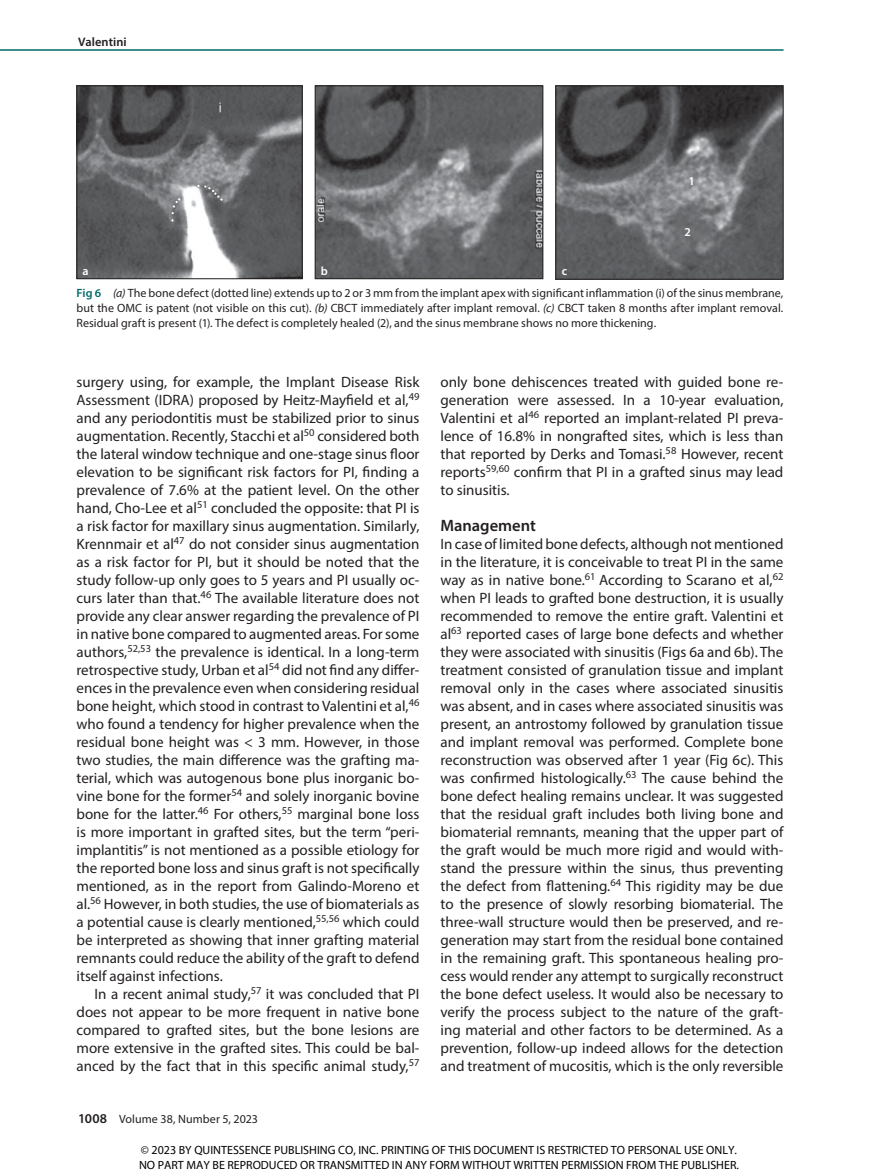
<style>
.page{position:relative;width:878px;height:1175px;background:#fff}
.page>*{position:absolute;margin:0;border:0;box-sizing:border-box;transform-origin:0 0}
.t1{font:600 16.5px "Myriad Pro";color:#231f20}
.t2{font:15px/18px "Myriad Pro";color:#231f20;text-align:justify}
.t3{font:600 12.3px "Myriad Pro";letter-spacing:.005em;color:#231f20}
.t4{font:12px/15px "Myriad Pro";letter-spacing:.005em;color:#231f20;text-align:justify}
.t5{font:12px/14.4px "Myriad Pro";color:#000}
.t6{font:600 12px "Myriad Pro";color:#fff}
.s1{font-weight:600;color:#006c68}
.s2{font-style:italic}
.s3{font-weight:600;font-size:13.5px}
</style>
<div class="page">
<hr style="left:0;top:49px;width:783px;height:2px;background:#006c68">
<img style="left:317px;top:87px;width:224px;height:190px">
<div style="left:315px;top:85px;width:228px;height:194px;border:1px solid #231f20"></div>
<img style="left:78px;top:87px;width:222px;height:190px">
<div style="left:76px;top:85px;width:226px;height:194px;border:1px solid #231f20"></div>
<svg style="left:197px;top:185px;width:25px;height:16px"></svg>
<svg style="left:171px;top:198px;width:9px;height:23px"></svg>
<img style="left:557px;top:87px;width:224px;height:190px">
<div style="left:555px;top:85px;width:228px;height:194px;border:1px solid #231f20"></div>
<p class="t3" style="left:78px;top:34px;width:50px">Valentini</p>
<p class="t6" style="left:82px;top:263px;width:8px">a</p>
<p class="t6" style="left:320px;top:263px;width:9px">b</p>
<p class="t6" style="left:562px;top:263px;width:7px">c</p>
<p class="t6" style="left:688px;top:173px;width:8px">1</p>
<p class="t6" style="left:684px;top:224px;width:8px">2</p>
<p class="t4" style="left:76px;top:285px;width:708px"><span class="s1">Fig 6</span> <span class="s2">(a)</span> The bone defect (dotted line) extends up to 2 or 3 mm from the implant apex with significant inflammation (i) of the sinus membrane, but the OMC is patent (not visible on this cut). <span class="s2">(b)</span> CBCT immediately after implant removal. <span class="s2">(c)</span> CBCT taken 8 months after implant removal.<br>Residual graft is present (1). The defect is completely healed (2), and the sinus membrane shows no more thickening.</p>
<p class="t2" style="left:76px;top:373px;width:344px">surgery using, for example, the Implant Disease Risk Assessment (IDRA) proposed by Heitz-Mayfield et al,<sup>49 </sup>and any periodontitis must be stabilized prior to sinus augmentation. Recently, Stacchi et al<sup>50</sup> considered both the lateral window technique and one-stage sinus floor elevation to be significant risk factors for PI, finding a prevalence of 7.6% at the patient level. On the other hand, Cho-Lee et al<sup>51</sup> concluded the opposite: that PI is a risk factor for maxillary sinus augmentation. Similarly, Krennmair et al<sup>47</sup> do not consider sinus augmentation as a risk factor for PI, but it should be noted that the study follow-up only goes to 5 years and PI usually oc&shy;curs later than that.<sup>46</sup> The available literature does not provide any clear answer regarding the prevalence of PI in native bone compared to augmented areas. For some authors,<sup>52,53</sup> the prevalence is identical. In a long-term retrospective study, Urban et al<sup>54</sup> did not find any differ&shy;ences in the prevalence even when considering residual bone height, which stood in contrast to Valentini et al,<sup>46 </sup>who found a tendency for higher prevalence when the residual bone height was &lt; 3 mm. However, in those two studies, the main difference was the grafting ma&shy;terial, which was autogenous bone plus inorganic bo&shy;vine bone for the former<sup>54</sup> and solely inorganic bovine bone for the latter.<sup>46</sup> For others,<sup>55</sup> marginal bone loss is more important in grafted sites, but the term “peri&shy;implantitis” is not mentioned as a possible etiology for the reported bone loss and sinus graft is not specifically mentioned, as in the report from Galindo-Moreno et al.<sup>56</sup> However, in both studies, the use of biomaterials as a potential cause is clearly mentioned,<sup>55,56</sup> which could be interpreted as showing that inner grafting material remnants could reduce the ability of the graft to defend itself against infections.</p>
<p class="t2" style="left:76px;top:985px;width:344px;text-indent:18px">In a recent animal study,<sup>57</sup> it was concluded that PI does not appear to be more frequent in native bone compared to grafted sites, but the bone lesions are more extensive in the grafted sites. This could be bal&shy;anced by the fact that in this specific animal study,<sup>57</sup></p>
<p class="t4" style="left:78px;top:1110px;width:181px"><span class="s3">1008</span> Volume 38, Number 5, 2023</p>
<p class="t2" style="left:440px;top:373px;width:344px">only bone dehiscences treated with guided bone re&shy;generation were assessed. In a 10-year evaluation, Valentini et al<sup>46</sup> reported an implant-related PI preva&shy;lence of 16.8% in nongrafted sites, which is less than that reported by Derks and Tomasi.<sup>58</sup> However, recent reports<sup>59,60</sup> confirm that PI in a grafted sinus may lead to sinusitis.</p>
<p class="t1" style="left:440px;top:515px;width:97px">Management</p>
<p class="t2" style="left:440px;top:535px;width:344px">In case of limited bone defects, although not mentioned in the literature, it is conceivable to treat PI in the same way as in native bone.<sup>61</sup> According to Scarano et al,<sup>62 </sup>when PI leads to grafted bone destruction, it is usually recommended to remove the entire graft. Valentini et al<sup>63</sup> reported cases of large bone defects and whether they were associated with sinusitis (Figs 6a and 6b). The treatment consisted of granulation tissue and implant removal only in the cases where associated sinusitis was absent, and in cases where associated sinusitis was present, an antrostomy followed by granulation tissue and implant removal was performed. Complete bone reconstruction was observed after 1 year (Fig 6c). This was confirmed histologically.<sup>63</sup> The cause behind the bone defect healing remains unclear. It was suggested that the residual graft includes both living bone and biomaterial remnants, meaning that the upper part of the graft would be much more rigid and would with&shy;stand the pressure within the sinus, thus preventing the defect from flattening.<sup>64</sup> This rigidity may be due to the presence of slowly resorbing biomaterial. The three-wall structure would then be preserved, and re&shy;generation may start from the residual bone contained in the remaining graft. This spontaneous healing pro&shy;cess would render any attempt to surgically reconstruct the bone defect useless. It would also be necessary to verify the process subject to the nature of the graft&shy;ing material and other factors to be determined. As a prevention, follow-up indeed allows for the detection and treatment of mucositis, which is the only reversible</p>
<p class="t5" style="left:139px;top:1142px;width:601px">© 2023 BY QUINTESSENCE PUBLISHING CO, INC. PRINTING OF THIS DOCUMENT IS RESTRICTED TO PERSONAL USE ONLY.<br>NO PART MAY BE REPRODUCED OR TRANSMITTED IN ANY FORM WITHOUT WRITTEN PERMISSION FROM THE PUBLISHER.</p>
</div>
